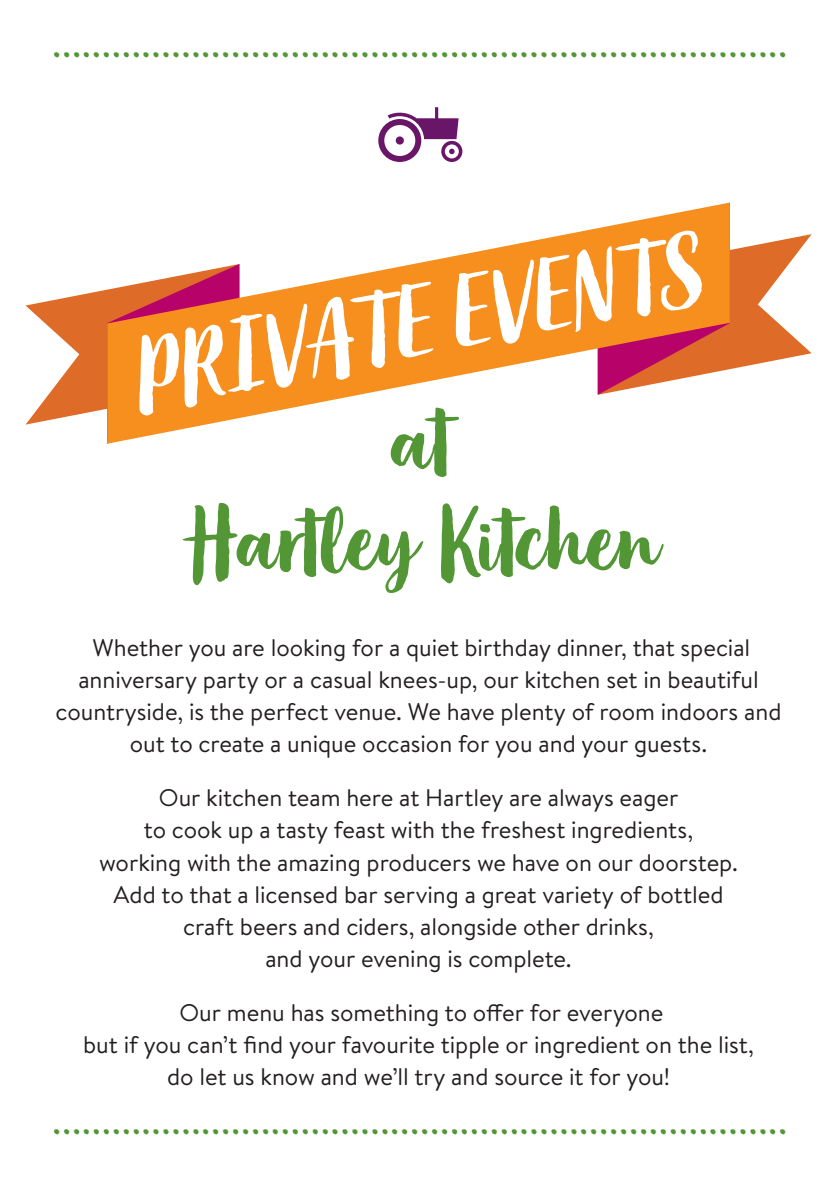
<style>
.page{position:relative;width:840px;height:1191px;background:#fff}
.page>*{position:absolute;margin:0;border:0;box-sizing:border-box;transform-origin:0 0}
.t1{font:96px/100px "Organika Script";letter-spacing:.015em;color:#529635;text-align:center}
.t2{font:italic 96px "Organika Script";color:#fff}
.t3{font:48px "Organika Script";color:#529635}
.t4{font:24px/32px "Brandon Text";letter-spacing:-.005em;color:#231f20;text-align:center}
</style>
<div class="page">
<svg style="left:378px;top:107px;width:84px;height:55px"></svg>
<svg style="left:26px;top:289px;width:81px;height:136px"></svg>
<svg style="left:729px;top:202px;width:82px;height:168px"></svg>
<svg style="left:107px;top:202px;width:622px;height:242px"></svg>
<h2 class="t3" style="left:50px;top:14px;width:737px">..........................................................................</h2>
<h1 class="t2" style="left:117px;top:320px;width:582px;rotate:-11deg">PRIVATE EVENTS</h1>
<h1 class="t1" style="left:182px;top:392px;width:475px">at<br>Hartley Kitchen</h1>
<p class="t4" style="left:56px;top:630px;width:727px">Whether you are looking for a quiet birthday dinner, that special anniversary party or a casual knees-up, our kitchen set in beautiful countryside, is the perfect venue. We have plenty of room indoors and out to create a unique occasion for you and your guests.</p>
<p class="t4" style="left:99px;top:781px;width:640px">Our kitchen team here at Hartley are always eager<br>to cook up a tasty feast with the freshest ingredients,<br>working with the amazing producers we have on our doorstep.<br>Add to that a licensed bar serving a great variety of bottled craft beers and ciders, alongside other drinks,<br>and your evening is complete.</p>
<p class="t4" style="left:83px;top:996px;width:672px">Our menu has something to offer for everyone<br>but if you can’t find your favourite tipple or ingredient on the list, do let us know and we’ll try and source it for you!</p>
<h2 class="t3" style="left:50px;top:1091px;width:737px">..........................................................................</h2>
</div>
